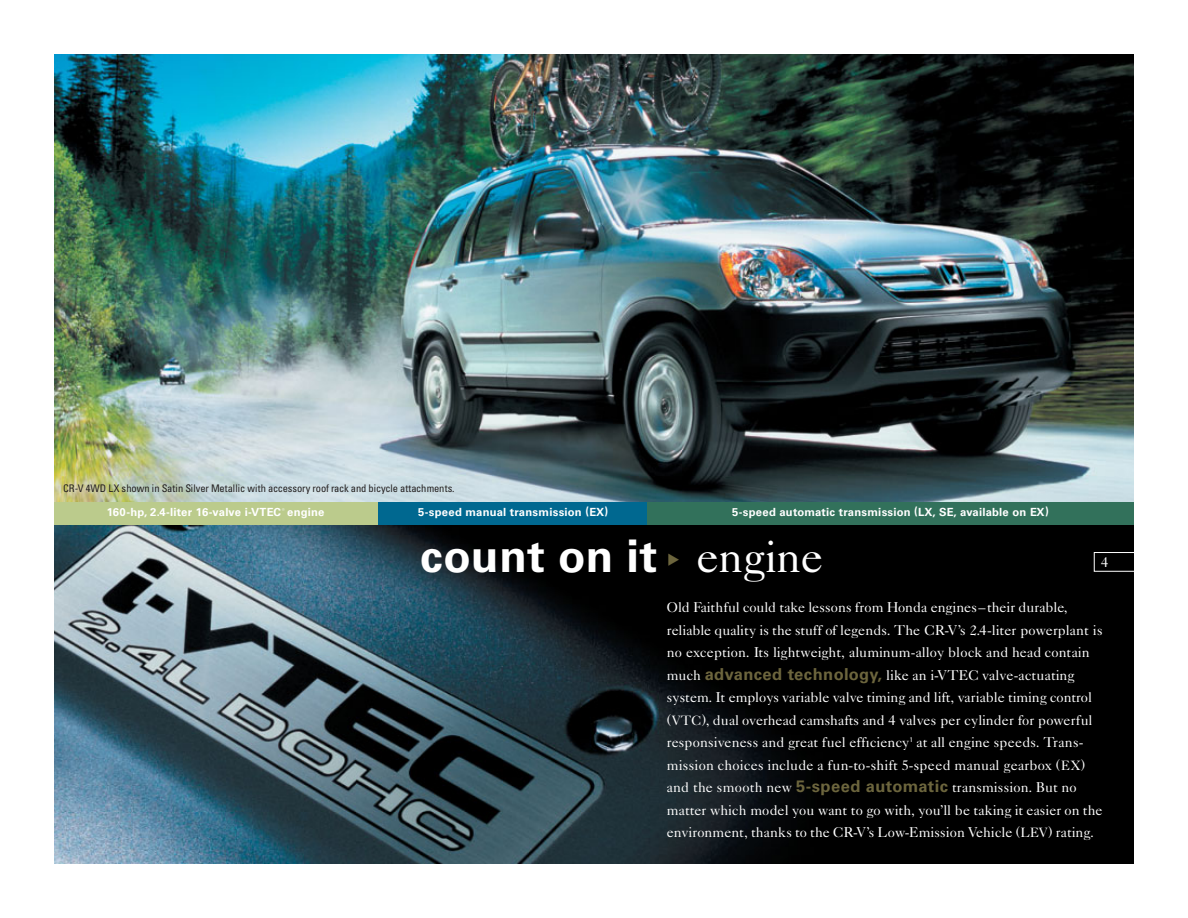
<style>
.page{position:relative;width:1188px;height:918px;background:#fff}
.page>*{position:absolute;margin:0;border:0;box-sizing:border-box;transform-origin:0 0}
.t1{font:700 45px "Univers";letter-spacing:.015em;color:#fff}
.t2{font:45px "Caslon Five Forty";letter-spacing:-.015em;color:#fff}
.t3{font:14.25px/22.5px "Caslon Five Forty";color:#fff}
.t4{font:700 11.25px "Univers";letter-spacing:.025em;color:#fff}
.t5{font:condensed 10.5px "Univers";letter-spacing:-.01em;color:#231f1f}
.s1{font-family:"Rubin Postaer Ad Pi";font-weight:400}
.s2{font-family:"Univers";font-weight:700;font-size:16.5px;color:#6c653d}
.s3{font-size:13.5px}
</style>
<div class="page">
<img style="left:54px;top:524px;width:1080px;height:340px">
<img style="left:54px;top:54px;width:1080px;height:448px">
<div style="left:54px;top:502px;width:325px;height:22px;background:#bbcb8c"></div>
<div style="left:378px;top:502px;width:271px;height:22px;background:#006890"></div>
<div style="left:647px;top:502px;width:487px;height:22px;background:#32715b"></div>
<div style="left:1094px;top:552px;width:43px;height:20px;border:1px solid #fff"></div>
<svg style="left:668px;top:554px;width:11px;height:12px"></svg>
<p class="t5" style="left:63px;top:485px;width:393px">CR-V 4WD LX shown in Satin Silver Metallic with accessory roof rack and bicycle attachments.</p>
<p class="t4" style="left:107px;top:507px;width:219px">160-hp, 2.4-liter 16-valve i-VTEC<span class="s1">R</span> engine</p>
<p class="t4" style="left:418px;top:507px;width:191px">5-speed manual transmission (EX)</p>
<p class="t4" style="left:732px;top:507px;width:318px">5-speed automatic transmission (LX, SE, available on EX)</p>
<h1 class="t1" style="left:420px;top:539px;width:239px">count on it</h1>
<h1 class="t2" style="left:696px;top:540px;width:128px">engine</h1>
<p class="t3" style="left:1101px;top:552px;width:9px">4</p>
<p class="t3" style="left:667px;top:598px;width:437px">Old Faithful could take lessons from Honda engines–their durable, reliable quality is the stuff of legends. The CR-V’s 2.4-liter powerplant is no exception. Its lightweight, aluminum-alloy block and head contain much <span class="s2">advanced technology,</span> like an i-VTEC valve-actuating system. It employs variable valve timing and lift, variable timing control (<span class="s3">VTC</span>), dual overhead camshafts and 4 valves per cylinder for powerful responsiveness and great fuel effıciency<sup>1</sup> at all engine speeds. Trans&shy;mission choices include a fun-to-shift 5-speed manual gearbox (<span class="s3">EX</span>) and the smooth new <span class="s2">5-speed automatic</span> transmission. But no matter which model you want to go with, you’ll be taking it easier on the environment, thanks to the CR-V’s Low-Emission Vehicle (<span class="s3">LEV</span>) rating.</p>
</div>
